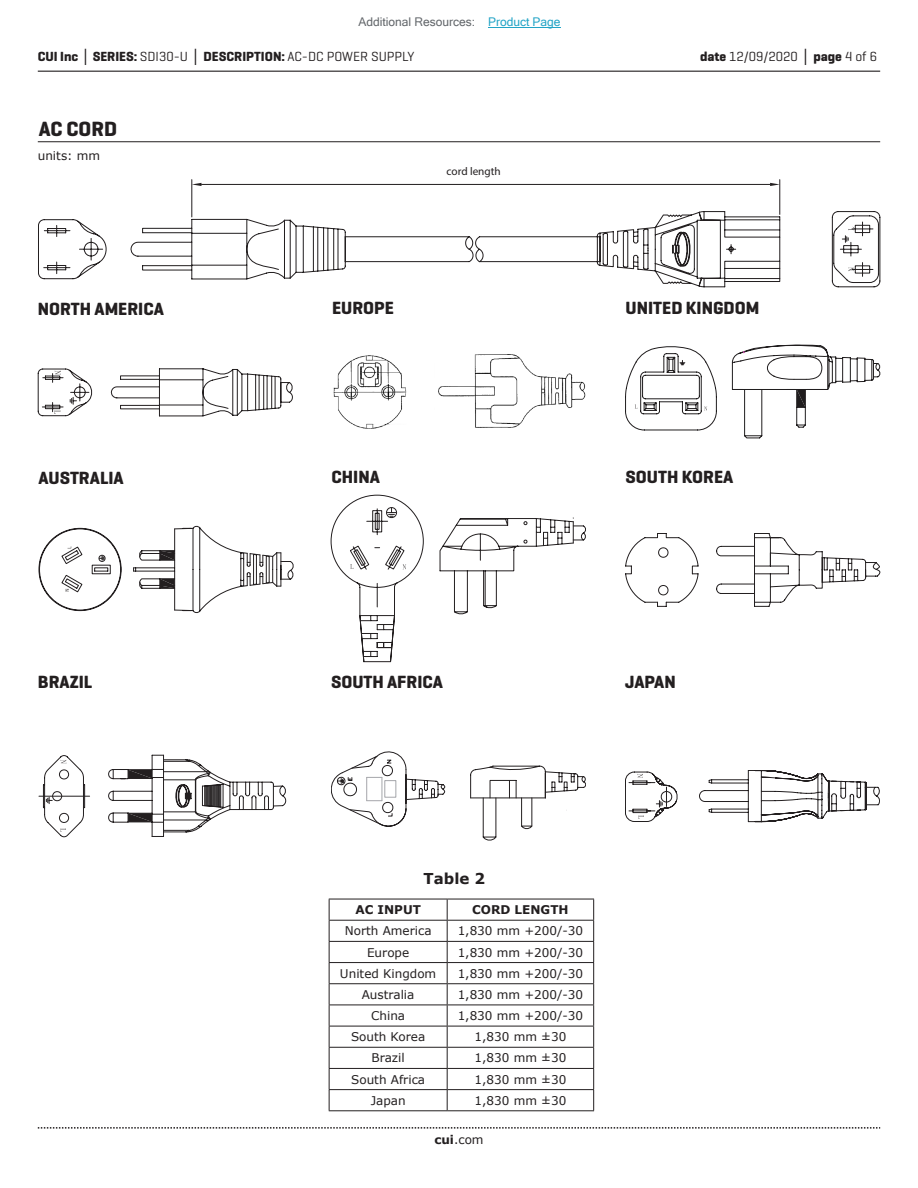
<style>
.page{position:relative;width:918px;height:1188px;background:#fff}
.page>*{position:absolute;margin:0;border:0;box-sizing:border-box;transform-origin:0 0}
.t1{font:700 21px "Geogrotesque";color:#231f20}
.t2{font:700 18px "Geogrotesque";color:#231f20}
.t3{font:700 15px "Verdana";color:#231f20}
.t4{font:700 13.5px "Geogrotesque";color:#231f20}
.t5{font:13.5px "Geogrotesque";color:#231f20}
.t6{font:12px "Verdana";color:#231f20}
.t7{font:12px "Microsoft Sans Serif";color:#63676b}
.t8{font:700 12px "Verdana";color:#231f20}
.t9{font:11.25px "Myriad Pro";letter-spacing:-.005em;color:#231f20}
.s1{color:#23a4c6}
.s2{font-family:"Verdana"}
.s3{font-weight:400}
.s4{font-weight:700}
.s5{font-family:"Verdana";font-weight:700}
</style>
<div class="page">
<hr style="left:38px;top:71px;width:842px;height:1px;background:#231f20">
<svg style="left:38px;top:1127px;width:842px;height:2px"></svg>
<hr style="left:38px;top:141px;width:842px;height:1px;background:#231f20">
<svg style="left:38px;top:210px;width:842px;height:77px"></svg>
<svg style="left:848px;top:227px;width:6px;height:3px"></svg>
<svg style="left:849px;top:267px;width:5px;height:4px"></svg>
<svg style="left:842px;top:236px;width:7px;height:6px"></svg>
<hr style="left:191px;top:180px;width:1px;height:37px;background:#231f20">
<hr style="left:779px;top:180px;width:1px;height:34px;background:#231f20">
<hr style="left:201px;top:184px;width:569px;height:1px;background:#231f20">
<svg style="left:192px;top:183px;width:9px;height:3px"></svg>
<svg style="left:770px;top:183px;width:10px;height:3px"></svg>
<svg style="left:38px;top:368px;width:255px;height:48px"></svg>
<img style="left:333px;top:354px;width:253px;height:75px">
<svg style="left:625px;top:345px;width:255px;height:94px"></svg>
<svg style="left:39px;top:526px;width:255px;height:87px"></svg>
<svg style="left:331px;top:495px;width:255px;height:167px"></svg>
<svg style="left:625px;top:533px;width:255px;height:74px"></svg>
<svg style="left:331px;top:752px;width:255px;height:88px"></svg>
<svg style="left:39px;top:755px;width:248px;height:82px"></svg>
<svg style="left:625px;top:770px;width:255px;height:52px"></svg>
<hr style="left:329px;top:899px;width:118px;height:1px;background:#231f20">
<hr style="left:447px;top:899px;width:147px;height:1px;background:#231f20">
<hr style="left:329px;top:920px;width:118px;height:1px;background:#231f20">
<hr style="left:447px;top:920px;width:147px;height:1px;background:#231f20">
<hr style="left:329px;top:941px;width:118px;height:1px;background:#231f20">
<hr style="left:447px;top:941px;width:147px;height:1px;background:#231f20">
<hr style="left:329px;top:962px;width:118px;height:1px;background:#231f20">
<hr style="left:447px;top:962px;width:147px;height:1px;background:#231f20">
<hr style="left:329px;top:983px;width:118px;height:1px;background:#231f20">
<hr style="left:447px;top:983px;width:147px;height:1px;background:#231f20">
<hr style="left:329px;top:1005px;width:118px;height:1px;background:#231f20">
<hr style="left:447px;top:1005px;width:147px;height:1px;background:#231f20">
<hr style="left:329px;top:1026px;width:118px;height:1px;background:#231f20">
<hr style="left:447px;top:1026px;width:147px;height:1px;background:#231f20">
<hr style="left:329px;top:1047px;width:118px;height:1px;background:#231f20">
<hr style="left:447px;top:1047px;width:147px;height:1px;background:#231f20">
<hr style="left:329px;top:1068px;width:118px;height:1px;background:#231f20">
<hr style="left:447px;top:1068px;width:147px;height:1px;background:#231f20">
<hr style="left:329px;top:1089px;width:118px;height:1px;background:#231f20">
<svg style="left:329px;top:899px;width:1px;height:211px"></svg>
<hr style="left:447px;top:1089px;width:147px;height:1px;background:#231f20">
<svg style="left:447px;top:899px;width:1px;height:211px"></svg>
<svg style="left:593px;top:899px;width:1px;height:211px"></svg>
<hr style="left:329px;top:1110px;width:118px;height:1px;background:#231f20">
<hr style="left:447px;top:1110px;width:147px;height:1px;background:#231f20">
<hr style="left:488px;top:27px;width:73px;height:1px;background:#23a4c6">
<p class="t7" style="left:358px;top:15px;width:204px">Additional Resources: <span class="s1">Product Page</span></p>
<p class="t4" style="left:38px;top:48px;width:378px">CUI Inc <span class="s2">│</span> SERIES: <span class="s3">SDI30-U</span> <span class="s2">│</span> DESCRIPTION: <span class="s3">AC-DC POWER SUPPLY</span></p>
<p class="t5" style="left:700px;top:48px;width:179px"><span class="s4">date</span> 12/09/2020 <span class="s5">│</span> <span class="s4">page</span> 4 of 6</p>
<h1 class="t1" style="left:39px;top:116px;width:80px">AC CORD</h1>
<p class="t6" style="left:38px;top:148px;width:64px">units: mm</p>
<p class="t9" style="left:447px;top:165px;width:56px">cord length</p>
<h2 class="t2" style="left:38px;top:297px;width:128px">NORTH AMERICA</h2>
<h2 class="t2" style="left:332px;top:296px;width:63px">EUROPE</h2>
<h2 class="t2" style="left:626px;top:296px;width:135px">UNITED KINGDOM</h2>
<h2 class="t2" style="left:39px;top:466px;width:87px">AUSTRALIA</h2>
<h2 class="t2" style="left:332px;top:465px;width:50px">CHINA</h2>
<h2 class="t2" style="left:626px;top:465px;width:109px">SOUTH KOREA</h2>
<h2 class="t2" style="left:38px;top:670px;width:56px">BRAZIL</h2>
<h2 class="t2" style="left:331px;top:670px;width:114px">SOUTH AFRICA</h2>
<h2 class="t2" style="left:625px;top:670px;width:52px">JAPAN</h2>
<p class="t3" style="left:424px;top:868px;width:63px">Table 2</p>
<p class="t8" style="left:355px;top:901px;width:67px">AC INPUT</p>
<p class="t8" style="left:472px;top:901px;width:98px">CORD LENGTH</p>
<p class="t6" style="left:345px;top:923px;width:88px">North America</p>
<p class="t6" style="left:458px;top:923px;width:127px">1,830 mm +200/-30</p>
<p class="t6" style="left:367px;top:944px;width:44px">Europe</p>
<p class="t6" style="left:458px;top:944px;width:127px">1,830 mm +200/-30</p>
<p class="t6" style="left:340px;top:965px;width:98px">United Kingdom</p>
<p class="t6" style="left:458px;top:965px;width:127px">1,830 mm +200/-30</p>
<p class="t6" style="left:362px;top:986px;width:54px">Australia</p>
<p class="t6" style="left:458px;top:986px;width:127px">1,830 mm +200/-30</p>
<p class="t6" style="left:371px;top:1007px;width:36px">China</p>
<p class="t6" style="left:458px;top:1007px;width:127px">1,830 mm +200/-30</p>
<p class="t6" style="left:351px;top:1029px;width:76px">South Korea</p>
<p class="t6" style="left:475px;top:1029px;width:93px">1,830 mm ±30</p>
<p class="t6" style="left:372px;top:1050px;width:35px">Brazil</p>
<p class="t6" style="left:475px;top:1050px;width:93px">1,830 mm ±30</p>
<p class="t6" style="left:351px;top:1071px;width:75px">South Africa</p>
<p class="t6" style="left:475px;top:1071px;width:93px">1,830 mm ±30</p>
<p class="t6" style="left:371px;top:1092px;width:36px">Japan</p>
<p class="t6" style="left:475px;top:1092px;width:93px">1,830 mm ±30</p>
<p class="t6" style="left:434px;top:1131px;width:51px"><span class="s4">cui</span>.com</p>
</div>
